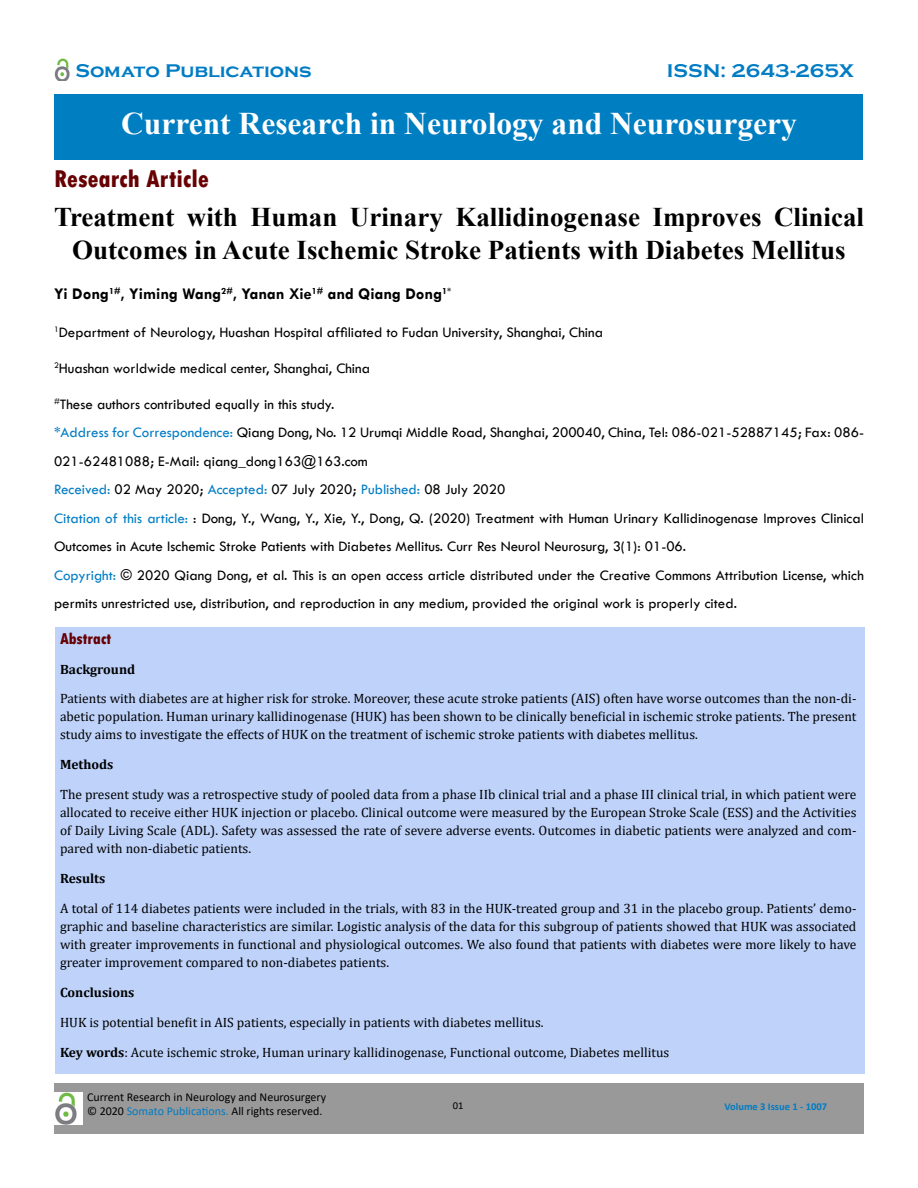
<style>
.page{position:relative;width:918px;height:1188px;background:#fff}
.page>*{position:absolute;margin:0;border:0;box-sizing:border-box;transform-origin:0 0}
.t1{font:700 31.5px "Times New Roman";color:#fff}
.t2{font:700 27px/33px "Times New Roman";color:#000;text-align:center}
.t3{font:800 condensed 25.5px "Tw Cen";color:#670003}
.t4{font:700 18.9px "Copperplate Gothic";color:#007cc4;scale:1.07 1}
.t5{font:700 16.5px "Tw Cen";color:#000}
.t6{font:800 condensed 16.5px "Tw Cen";color:#670003}
.t7{font:15px/28.5px "Tw Cen";color:#000}
.t8{font:13.5px/18px "Cambria";color:#000;text-align:justify}
.t9{font:700 13.5px "Cambria";color:#000}
.t10{font:12px/14.4px "Calibri";color:#000}
.t11{font:700 10.5px "Calibri";color:#007cc4}
.t12{font:10.5px "Calibri";color:#000}
.s1{color:#007cc4}
.s2{font-weight:700}
</style>
<div class="page">
<div style="left:55px;top:94px;width:808px;height:66px;background:#007ec2"></div>
<div style="left:55px;top:627px;width:810px;height:447px;background:#bed2fa"></div>
<div style="left:54px;top:1083px;width:810px;height:51px;background:#999"></div>
<img style="left:54px;top:1092px;width:28px;height:33px">
<img style="left:54px;top:58px;width:16px;height:23px">
<h3 class="t4" style="left:75px;top:60px;width:222px">Somato Publications</h3>
<h3 class="t4" style="left:667px;top:60px;width:176px">ISSN: 2643-265X</h3>
<h1 class="t1" style="left:121px;top:101px;width:677px">Current Research in Neurology and Neurosurgery</h1>
<h3 class="t3" style="left:54px;top:164px;width:156px">Research Article</h3>
<h2 class="t2" style="left:54px;top:200px;width:812px">Treatment with Human Urinary Kallidinogenase Improves Clinical<br>Outcomes in Acute Ischemic Stroke Patients with Diabetes Mellitus</h2>
<p class="t5" style="left:54px;top:284px;width:399px">Yi Dong<sup>1#</sup>, Yiming Wang<sup>2#</sup>, Yanan Xie<sup>1#</sup> and Qiang Dong<sup>1*</sup></p>
<p class="t7" style="left:54px;top:318px;width:551px"><sup>1</sup>Department of Neurology, Huashan Hospital affiliated to Fudan University, Shanghai, China</p>
<p class="t7" style="left:54px;top:354px;width:318px"><sup>2</sup>Huashan worldwide medical center, Shanghai, China</p>
<p class="t7" style="left:54px;top:390px;width:812px"><sup>#</sup>These authors contributed equally in this study.<br><span class="s1">*Address for Correspondence:</span> Qiang Dong, No. 12 Urumqi Middle Road, Shanghai, 200040, China, Tel: 086-021-52887145; Fax: 086- 021-62481088; E-Mail: qiang_dong163@163.com<br><span class="s1">Received:</span> 02 May 2020; <span class="s1">Accepted:</span> 07 July 2020; <span class="s1">Published:</span> 08 July 2020<br><span class="s1">Citation of this article:</span> : Dong, Y., Wang, Y., Xie, Y., Dong, Q. (2020) Treatment with Human Urinary Kallidinogenase Improves Clinical Outcomes in Acute Ischemic Stroke Patients with Diabetes Mellitus. Curr Res Neurol Neurosurg, 3(1): 01-06.<br><span class="s1">Copyright:</span> © 2020 Qiang Dong, et al. This is an open access article distributed under the Creative Commons Attribution License, which permits unrestricted use, distribution, and reproduction in any medium, provided the original work is properly cited.</p>
<p class="t6" style="left:60px;top:629px;width:53px">Abstract</p>
<p class="t9" style="left:60px;top:659px;width:77px">Background</p>
<p class="t8" style="left:60px;top:690px;width:798px">Patients with diabetes are at higher risk for stroke. Moreover, these acute stroke patients (AIS) often have worse outcomes than the non-di&shy;abetic population. Human urinary kallidinogenase (HUK) has been shown to be clinically beneficial in ischemic stroke patients. The present study aims to investigate the effects of HUK on the treatment of ischemic stroke patients with diabetes mellitus.</p>
<p class="t9" style="left:60px;top:755px;width:55px">Methods</p>
<p class="t8" style="left:60px;top:786px;width:798px">The present study was a retrospective study of pooled data from a phase IIb clinical trial and a phase III clinical trial, in which patient were allocated to receive either HUK injection or placebo. Clinical outcome were measured by the European Stroke Scale (ESS) and the Activities of Daily Living Scale (ADL). Safety was assessed the rate of severe adverse events. Outcomes in diabetic patients were analyzed and com&shy;pared with non-diabetic patients.</p>
<p class="t9" style="left:60px;top:869px;width:47px">Results</p>
<p class="t8" style="left:60px;top:900px;width:798px">A total of 114 diabetes patients were included in the trials, with 83 in the HUK-treated group and 31 in the placebo group. Patients’ demo&shy;graphic and baseline characteristics are similar. Logistic analysis of the data for this subgroup of patients showed that HUK was associated with greater improvements in functional and physiological outcomes. We also found that patients with diabetes were more likely to have greater improvement compared to non-diabetes patients.</p>
<p class="t9" style="left:60px;top:983px;width:76px">Conclusions</p>
<p class="t8" style="left:60px;top:1014px;width:485px">HUK is potential benefit in AIS patients, especially in patients with diabetes mellitus.</p>
<p class="t8" style="left:60px;top:1044px;width:611px"><span class="s2">Key words</span>: Acute ischemic stroke, Human urinary kallidinogenase, Functional outcome, Diabetes mellitus</p>
<p class="t10" style="left:87px;top:1089px;width:241px">Current Research in Neurology and Neurosurgery © 2020 <span class="s1">Somato Publications.</span> All rights reserved.</p>
<p class="t12" style="left:453px;top:1098px;width:12px">01</p>
<p class="t11" style="left:724px;top:1099px;width:104px">Volume 3 Issue 1 - 1007</p>
</div>
